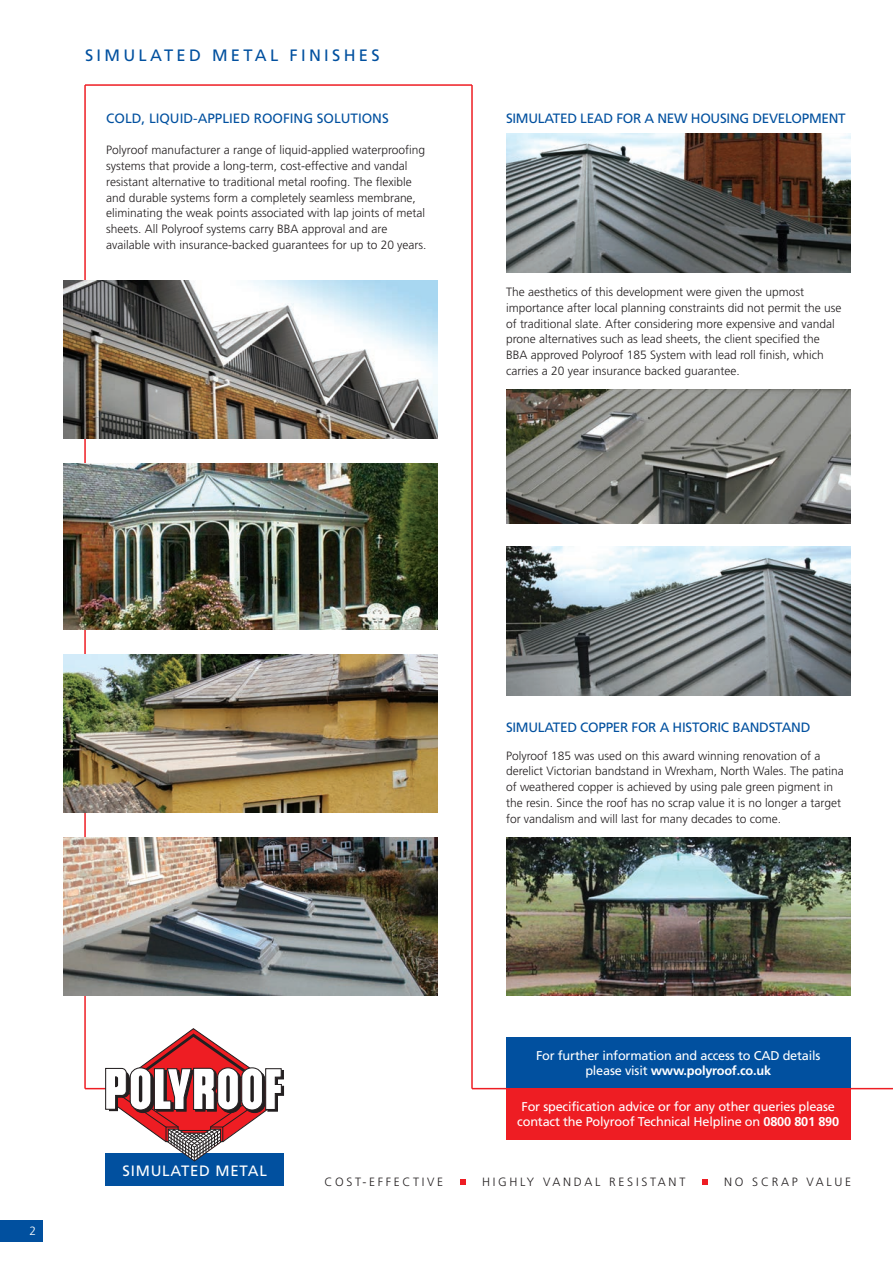
<style>
.page{position:relative;width:893px;height:1263px;background:#fff}
.page>*{position:absolute;margin:0;border:0;box-sizing:border-box;transform-origin:0 0}
.t1{font:16.5px "Frutiger";letter-spacing:.2em;color:#01509f}
.t2{font:15px "Frutiger";letter-spacing:.05em;color:#fff}
.t3{font:13.5px "Frutiger";letter-spacing:-.02em;color:#01509f}
.t4{font:13.5px "Frutiger";color:#01509f}
.t5{font:12.75px/14.2px "Frutiger";letter-spacing:-.015em;color:#fff;text-align:center}
.t6{font:300 12px/15.8px "Frutiger";color:#231f20}
.t7{font:300 12px "Frutiger";letter-spacing:.225em;color:#231f20}
.t8{font:300 12px "Frutiger";color:#fff}
.s1{font-weight:700}
</style>
<div class="page">
<hr style="left:84px;top:85px;width:2px;height:1004px;background:#ee1d23">
<hr style="left:85px;top:84px;width:387px;height:2px;background:#ee1d23">
<hr style="left:471px;top:85px;width:2px;height:1004px;background:#ee1d23">
<hr style="left:472px;top:1088px;width:421px;height:1px;background:#ee1d23">
<hr style="left:85px;top:1088px;width:136px;height:1px;background:#ee1d23">
<img style="left:64px;top:281px;width:374px;height:157px">
<img style="left:64px;top:463px;width:374px;height:166px">
<img style="left:64px;top:655px;width:374px;height:157px">
<img style="left:64px;top:838px;width:374px;height:157px">
<img style="left:506px;top:838px;width:344px;height:157px">
<img style="left:506px;top:546px;width:344px;height:149px">
<img style="left:506px;top:389px;width:344px;height:134px">
<img style="left:506px;top:134px;width:344px;height:139px">
<div style="left:105px;top:1153px;width:179px;height:33px;background:#01509f"></div>
<svg style="left:105px;top:1028px;width:179px;height:133px"></svg>
<div style="left:506px;top:1037px;width:344px;height:52px;background:#01509f"></div>
<div style="left:506px;top:1089px;width:344px;height:51px;background:#ee1d23"></div>
<svg style="left:460px;top:1179px;width:5px;height:6px"></svg>
<svg style="left:702px;top:1179px;width:6px;height:6px"></svg>
<div style="left:0;top:1220px;width:43px;height:22px;background:#01509f"></div>
<h1 class="t1" style="left:85px;top:49px;width:296px">SIMULATED METAL FINISHES</h1>
<p class="t4" style="left:106px;top:113px;width:284px">COLD, LIQUID-APPLIED ROOFING SOLUTIONS</p>
<p class="t6" style="left:106px;top:143px;width:322px">Polyroof manufacturer a range of liquid-applied waterproofing systems that provide a long-term, cost-effective and vandal resistant alternative to traditional metal roofing. The flexible and durable systems form a completely seamless membrane, eliminating the weak points associated with lap joints of metal sheets. All Polyroof systems carry BBA approval and are available with insurance-backed guarantees for up to 20 years.</p>
<p class="t3" style="left:506px;top:113px;width:341px">SIMULATED LEAD FOR A NEW HOUSING DEVELOPMENT</p>
<p class="t6" style="left:506px;top:285px;width:337px">The aesthetics of this development were given the upmost importance after local planning constraints did not permit the use of traditional slate. After considering more expensive and vandal prone alternatives such as lead sheets, the client specified the BBA approved Polyroof 185 System with lead roll finish, which carries a 20 year insurance backed guarantee.</p>
<p class="t3" style="left:506px;top:722px;width:306px">SIMULATED COPPER FOR A HISTORIC BANDSTAND</p>
<p class="t6" style="left:506px;top:749px;width:339px">Polyroof 185 was used on this award winning renovation of a derelict Victorian bandstand in Wrexham, North Wales. The patina of weathered copper is achieved by using pale green pigment in the resin. Since the roof has no scrap value it is no longer a target for vandalism and will last for many decades to come.</p>
<p class="t8" style="left:29px;top:1226px;width:8px">2</p>
<p class="t2" style="left:123px;top:1165px;width:146px">SIMULATED METAL</p>
<p class="t5" style="left:536px;top:1050px;width:286px">For further information and access to CAD details please visit <span class="s1">www.polyroof.co.uk</span></p>
<p class="t5" style="left:517px;top:1099px;width:323px;line-height:15px">For specification advice or for any other queries please contact the Polyroof Technical Helpline on <span class="s1">0800 801 890</span></p>
<p class="t7" style="left:324px;top:1177px;width:120px">COST-EFFECTIVE</p>
<p class="t7" style="left:482px;top:1177px;width:205px">HIGHLY VANDAL RESISTANT</p>
<p class="t7" style="left:724px;top:1177px;width:129px">NO SCRAP VALUE</p>
</div>
